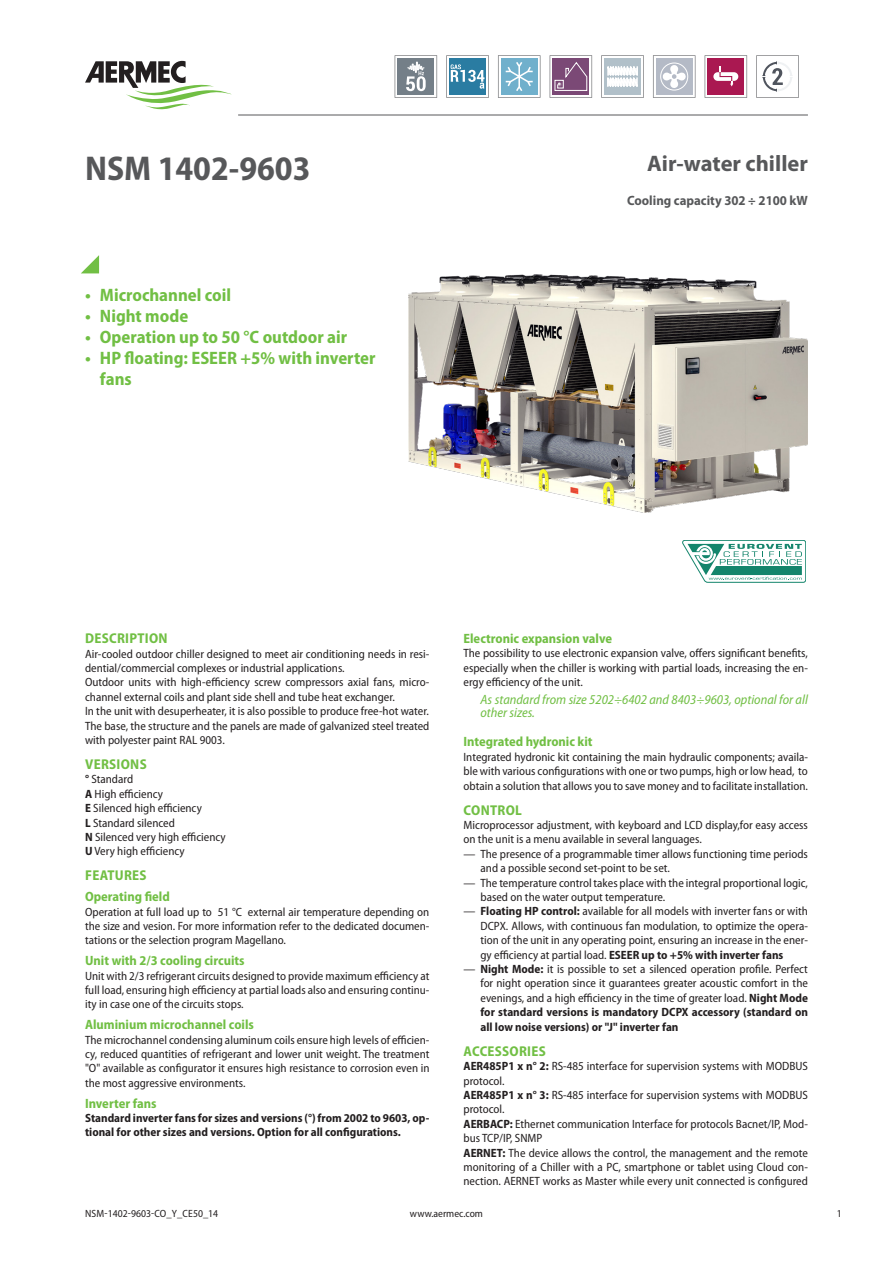
<style>
.page{position:relative;width:893px;height:1263px;background:#fff}
.page>*{position:absolute;margin:0;border:0;box-sizing:border-box;transform-origin:0 0}
.grandezza{font:700 semi-condensed 34.5px "Myriad Pro";color:#57585a}
.descrizione{font:700 22.5px "Myriad Pro";color:#57585a}
.t1{font:700 semi-condensed 18px/21px "Myriad Pro";color:#71bf44}
.t2{font:700 semi-condensed 14.25px "Myriad Pro";letter-spacing:.02em;color:#71bf44}
.t3{font:700 semi-condensed 13.5px "Myriad Pro";color:#71bf44}
.t4{font:italic semi-condensed 13.5px/13.5px "Myriad Pro";color:#71bf44}
.dettaglio{font:700 13.5px "Myriad Pro";color:#57585a;scale:.95 1}
.normale_en{font:semi-condensed 12px/14.4px "Myriad Pro";color:#231f20;text-align:justify}
.normaleInline_en{font:semi-condensed 12px/14.4px "Myriad Pro";color:#231f20}
.normale_en-2{font:700 semi-condensed 12px/14.4px "Myriad Pro";color:#231f20}
.t5{font:semi-condensed 10.5px "Myriad Pro";color:#231f20}
.s1{font-weight:700}
</style>
<div class="page">
<svg style="left:81px;top:255px;width:18px;height:18px"></svg>
<hr style="left:238px;top:115px;width:570px;height:1px;background:#57585a">
<svg style="left:85px;top:61px;width:147px;height:48px"></svg>
<img style="left:408px;top:274px;width:400px;height:239px">
<svg style="left:682px;top:540px;width:124px;height:43px"></svg>
<svg style="left:395px;top:55px;width:42px;height:43px"></svg>
<svg style="left:446px;top:55px;width:43px;height:43px"></svg>
<svg style="left:498px;top:55px;width:42px;height:43px"></svg>
<svg style="left:550px;top:55px;width:42px;height:43px"></svg>
<svg style="left:601px;top:55px;width:43px;height:43px"></svg>
<svg style="left:653px;top:55px;width:42px;height:43px"></svg>
<svg style="left:705px;top:55px;width:42px;height:43px"></svg>
<svg style="left:756px;top:55px;width:43px;height:43px"></svg>
<p class="grandezza" style="left:85px;top:146px;width:227px">NSM 1402-9603</p>
<p class="t1" style="left:85px;top:284px;width:148px">• Microchannel coil</p>
<p class="t1" style="left:85px;top:305px;width:105px">• Night mode</p>
<p class="t1" style="left:85px;top:326px;width:264px">• Operation up to 50 °C outdoor air</p>
<p class="t1" style="left:100px;top:347px;width:277px;text-indent:-15px">• HP floating: ESEER +5% with inverter fans</p>
<p class="descrizione" style="left:647px;top:149px;width:162px">Air-water chiller</p>
<p class="dettaglio" style="left:627px;top:192px;width:192px">Cooling capacity 302 ÷ 2100 kW</p>
<p class="t2" style="left:85px;top:629px;width:84px">DESCRIPTION</p>
<p class="normale_en" style="left:85px;top:646px;width:346px">Air-cooled outdoor chiller designed to meet air conditioning needs in resi&shy;dential/commercial complexes or industrial applications.</p>
<p class="normale_en" style="left:85px;top:675px;width:346px">Outdoor units with high-efficiency screw compressors axial fans, micro&shy;channel external coils and plant side shell and tube heat exchanger.</p>
<p class="normale_en" style="left:85px;top:704px;width:345px">In the unit with desuperheater, it is also possible to produce free-hot water.</p>
<p class="normale_en" style="left:85px;top:718px;width:346px">The base, the structure and the panels are made of galvanized steel treated with polyester paint RAL 9003.</p>
<p class="t2" style="left:85px;top:755px;width:63px">VERSIONS</p>
<p class="normale_en" style="left:85px;top:772px;width:50px"><span class="s1">°</span> Standard</p>
<p class="normale_en" style="left:85px;top:786px;width:80px"><span class="s1">A</span> High efficiency</p>
<p class="normale_en" style="left:85px;top:801px;width:118px"><span class="s1">E</span> Silenced high efficiency</p>
<p class="normale_en" style="left:85px;top:815px;width:91px"><span class="s1">L</span> Standard silenced</p>
<p class="normale_en" style="left:85px;top:830px;width:142px"><span class="s1">N</span> Silenced very high efficiency</p>
<p class="normale_en" style="left:85px;top:844px;width:101px"><span class="s1">U</span> Very high efficiency</p>
<p class="t2" style="left:85px;top:866px;width:63px">FEATURES</p>
<p class="t3" style="left:85px;top:888px;width:86px">Operating field</p>
<p class="normale_en" style="left:85px;top:904px;width:346px">Operation at full load up to 51 °C external air temperature depending on the size and vesion. For more information refer to the dedicated documen&shy;tations or the selection program Magellano.</p>
<p class="t3" style="left:85px;top:952px;width:161px">Unit with 2/3 cooling circuits</p>
<p class="normale_en" style="left:85px;top:968px;width:346px">Unit with 2/3 refrigerant circuits designed to provide maximum efficiency at full load, ensuring high efficiency at partial loads also and ensuring continu&shy;ity in case one of the circuits stops.</p>
<p class="t3" style="left:85px;top:1016px;width:170px">Aluminium microchannel coils</p>
<p class="normale_en" style="left:85px;top:1032px;width:346px">The microchannel condensing aluminum coils ensure high levels of efficien&shy;cy, reduced quantities of refrigerant and lower unit weight. The treatment "O" available as configurator it ensures high resistance to corrosion even in the most aggressive environments.</p>
<p class="t3" style="left:85px;top:1094px;width:73px">Inverter fans</p>
<p class="normale_en-2" style="left:85px;top:1110px;width:346px">Standard inverter fans for sizes and versions (°) from 2002 to 9603, op&shy;tional for other sizes and versions. Option for all configurations.</p>
<p class="t3" style="left:463px;top:629px;width:150px">Electronic expansion valve</p>
<p class="normale_en" style="left:463px;top:646px;width:346px">The possibility to use electronic expansion valve, offers significant benefits, especially when the chiller is working with partial loads, increasing the en&shy;ergy efficiency of the unit.</p>
<p class="t4" style="left:480px;top:692px;width:329px">As standard from size 5202÷6402 and 8403÷9603, optional for all other sizes.</p>
<p class="t3" style="left:463px;top:733px;width:131px">Integrated hydronic kit</p>
<p class="normale_en" style="left:463px;top:749px;width:346px">Integrated hydronic kit containing the main hydraulic components; availa&shy;ble with various configurations with one or two pumps, high or low head, to obtain a solution that allows you to save money and to facilitate installation.</p>
<p class="t2" style="left:464px;top:801px;width:60px">CONTROL</p>
<p class="normale_en" style="left:463px;top:818px;width:346px">Microprocessor adjustment, with keyboard and LCD display,for easy access on the unit is a menu available in several languages.</p>
<p class="normale_en" style="left:480px;top:846px;width:329px;text-indent:-17px">— The presence of a programmable timer allows functioning time periods and a possible second set-point to be set.</p>
<p class="normale_en" style="left:480px;top:875px;width:329px;text-indent:-17px">— The temperature control takes place with the integral proportional logic, based on the water output temperature.</p>
<p class="normale_en" style="left:480px;top:904px;width:329px;text-indent:-17px">— <span class="s1">Floating HP control:</span> available for all models with inverter fans or with DCPX. Allows, with continuous fan modulation, to optimize the opera&shy;tion of the unit in any operating point, ensuring an increase in the ener&shy;gy efficiency at partial load. <span class="s1">ESEER up to +5% with inverter fans</span></p>
<p class="normale_en" style="left:480px;top:962px;width:329px;text-indent:-17px">— <span class="s1">Night Mode:</span> it is possible to set a silenced operation profile. Perfect for night operation since it guarantees greater acoustic comfort in the evenings, and a high efficiency in the time of greater load. <span class="s1">Night Mode for standard versions is mandatory DCPX accessory (standard on all low noise versions) or "J" inverter fan</span></p>
<p class="t2" style="left:464px;top:1042px;width:84px">ACCESSORIES</p>
<p class="normaleInline_en" style="left:463px;top:1059px;width:346px"><span class="s1">AER485P1 x n° 2:</span> RS-485 interface for supervision systems with MODBUS protocol.</p>
<p class="normaleInline_en" style="left:463px;top:1087px;width:346px"><span class="s1">AER485P1 x n° 3:</span> RS-485 interface for supervision systems with MODBUS protocol.</p>
<p class="normaleInline_en" style="left:463px;top:1116px;width:346px"><span class="s1">AERBACP:</span> Ethernet communication Interface for protocols Bacnet/IP, Mod&shy;bus TCP/IP, SNMP</p>
<p class="normaleInline_en" style="left:463px;top:1145px;width:346px;text-align:justify"><span class="s1">AERNET:</span> The device allows the control, the management and the remote monitoring of a Chiller with a PC, smartphone or tablet using Cloud con&shy;nection. AERNET works as Master while every unit connected is configured</p>
<p class="t5" style="left:85px;top:1207px;width:135px">NSM-1402-9603-CO_Y_CE50_14</p>
<p class="t5" style="left:410px;top:1207px;width:75px">www.aermec.com</p>
<p class="t5" style="left:837px;top:1207px;width:6px">1</p>
</div>
